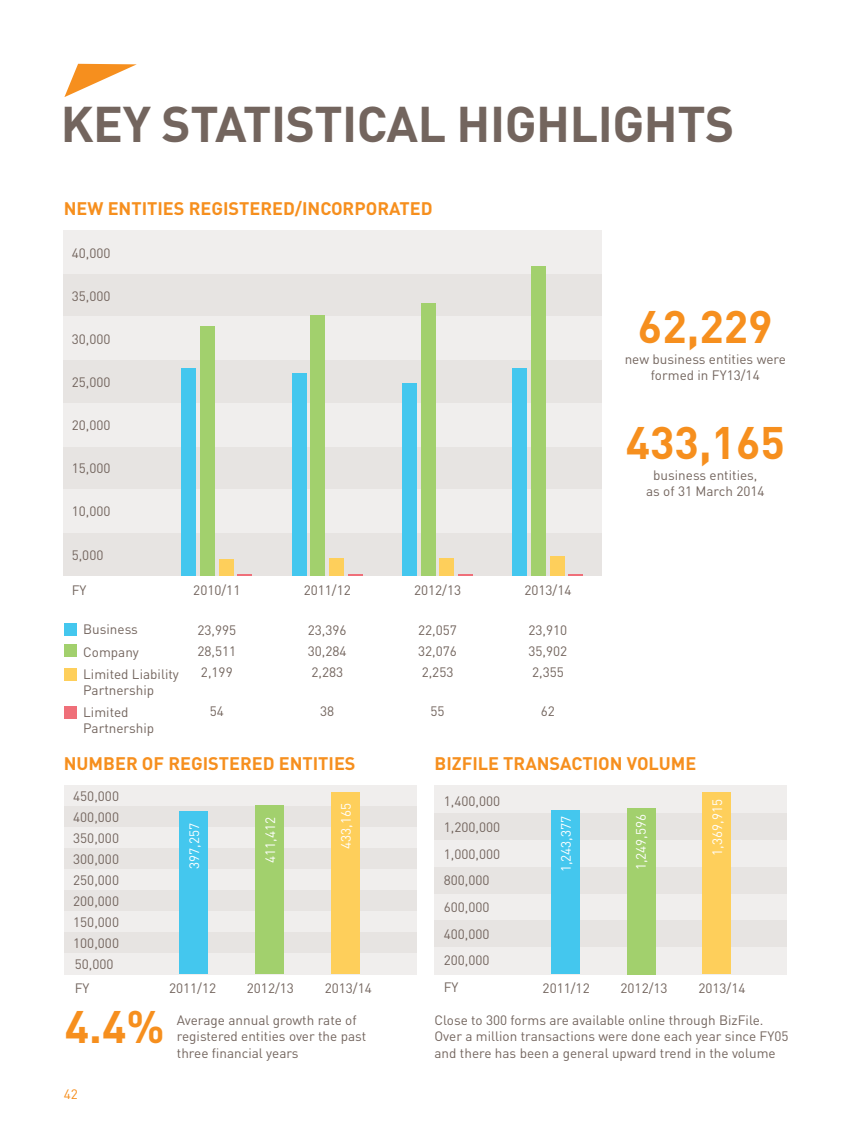
<style>
.page{position:relative;width:851px;height:1127px;background:#fff}
.page>*{position:absolute;margin:0;border:0;box-sizing:border-box;transform-origin:0 0}
.t1{font:700 49.5px "DIN";letter-spacing:-.01em;color:#73655e}
.t2{font:700 45px "DIN";color:#f68f1e}
.t3{font:700 18px "DIN";color:#f68f1e}
.t4{font:13.5px/21px "DIN";color:#73655e}
.t5{font:13.5px "DIN";color:#fff}
.t6{font:13.5px "DIN";color:#f68f1e}
</style>
<div class="page">
<svg style="left:64px;top:64px;width:73px;height:33px"></svg>
<div style="left:434px;top:785px;width:353px;height:189px;background:#f0eeed"></div>
<div style="left:434px;top:813px;width:353px;height:27px;background:#e7e4e2"></div>
<div style="left:434px;top:866px;width:353px;height:27px;background:#e7e4e2"></div>
<div style="left:434px;top:920px;width:353px;height:27px;background:#e7e4e2"></div>
<div style="left:64px;top:785px;width:352px;height:189px;background:#f0eeed"></div>
<div style="left:64px;top:848px;width:352px;height:21px;background:#e7e4e2"></div>
<div style="left:64px;top:890px;width:352px;height:21px;background:#e7e4e2"></div>
<div style="left:64px;top:932px;width:352px;height:21px;background:#e7e4e2"></div>
<div style="left:64px;top:806px;width:352px;height:21px;background:#e7e4e2"></div>
<div style="left:179px;top:811px;width:29px;height:163px;background:#44c7ee"></div>
<div style="left:255px;top:805px;width:29px;height:169px;background:#a2d06d"></div>
<div style="left:331px;top:792px;width:29px;height:182px;background:#fecf5b"></div>
<div style="left:551px;top:810px;width:28px;height:163px;background:#44c7ee"></div>
<div style="left:626px;top:808px;width:29px;height:166px;background:#a2d06d"></div>
<div style="left:702px;top:792px;width:29px;height:181px;background:#fecf5b"></div>
<div style="left:64px;top:231px;width:537px;height:345px;background:#e7e4e2"></div>
<div style="left:64px;top:317px;width:537px;height:43px;background:#f0eeed"></div>
<div style="left:64px;top:403px;width:537px;height:43px;background:#f0eeed"></div>
<div style="left:64px;top:489px;width:537px;height:43px;background:#f0eeed"></div>
<div style="left:64px;top:231px;width:537px;height:43px;background:#f0eeed"></div>
<div style="left:219px;top:559px;width:14px;height:17px;background:#fecf5b"></div>
<div style="left:200px;top:326px;width:15px;height:250px;background:#a2d06d"></div>
<div style="left:181px;top:368px;width:15px;height:208px;background:#44c7ee"></div>
<div style="left:329px;top:558px;width:15px;height:18px;background:#fecf5b"></div>
<div style="left:310px;top:315px;width:15px;height:261px;background:#a2d06d"></div>
<div style="left:292px;top:373px;width:14px;height:203px;background:#44c7ee"></div>
<div style="left:439px;top:558px;width:15px;height:18px;background:#fecf5b"></div>
<div style="left:421px;top:304px;width:14px;height:272px;background:#a2d06d"></div>
<div style="left:402px;top:383px;width:15px;height:193px;background:#44c7ee"></div>
<div style="left:550px;top:556px;width:14px;height:20px;background:#fecf5b"></div>
<div style="left:531px;top:266px;width:15px;height:310px;background:#a2d06d"></div>
<div style="left:512px;top:368px;width:15px;height:208px;background:#44c7ee"></div>
<div style="left:64px;top:623px;width:13px;height:12px;background:#44c7ee"></div>
<div style="left:64px;top:706px;width:13px;height:13px;background:#ef6f79"></div>
<div style="left:64px;top:668px;width:13px;height:13px;background:#fecf5b"></div>
<div style="left:64px;top:644px;width:13px;height:13px;background:#a2d06d"></div>
<svg style="left:348px;top:574px;width:14px;height:2px"></svg>
<svg style="left:237px;top:574px;width:15px;height:2px"></svg>
<svg style="left:458px;top:574px;width:15px;height:2px"></svg>
<svg style="left:568px;top:574px;width:15px;height:2px"></svg>
<h1 class="t1" style="left:61px;top:91px;width:675px">KEY STATISTICAL HIGHLIGHTS</h1>
<h3 class="t3" style="left:64px;top:197px;width:370px">NEW ENTITIES REGISTERED/INCORPORATED</h3>
<p class="t4" style="left:72px;top:242px;width:40px">40,000</p>
<p class="t4" style="left:72px;top:285px;width:40px">35,000</p>
<p class="t4" style="left:72px;top:328px;width:40px">30,000</p>
<p class="t4" style="left:72px;top:371px;width:40px">25,000</p>
<p class="t4" style="left:72px;top:414px;width:40px">20,000</p>
<p class="t4" style="left:72px;top:458px;width:40px">15,000</p>
<p class="t4" style="left:72px;top:501px;width:40px">10,000</p>
<p class="t4" style="left:72px;top:544px;width:33px">5,000</p>
<p class="t4" style="left:72px;top:579px;width:16px">FY</p>
<p class="t4" style="left:83px;top:619px;width:56px">Business</p>
<p class="t4" style="left:83px;top:641px;width:57px">Company</p>
<p class="t4" style="left:83px;top:666px;width:97px;line-height:16.2px">Limited Liability<br>Partnership</p>
<p class="t4" style="left:83px;top:704px;width:72px;line-height:16.2px">Limited<br>Partnership</p>
<p class="t4" style="left:193px;top:579px;width:49px">2010/11</p>
<p class="t4" style="left:303px;top:579px;width:49px">2011/12</p>
<p class="t4" style="left:414px;top:579px;width:49px">2012/13</p>
<p class="t4" style="left:524px;top:579px;width:49px">2013/14</p>
<p class="t4" style="left:197px;top:619px;width:40px;text-align:justify">23,995<br>28,511<br>2,199</p>
<p class="t4" style="left:210px;top:700px;width:16px">54</p>
<p class="t4" style="left:308px;top:619px;width:40px;text-align:justify">23,396<br>30,284<br>2,283</p>
<p class="t4" style="left:320px;top:700px;width:16px">38</p>
<p class="t4" style="left:418px;top:619px;width:40px;text-align:justify">22,057<br>32,076<br>2,253</p>
<p class="t4" style="left:430px;top:700px;width:16px">55</p>
<p class="t4" style="left:528px;top:619px;width:40px;text-align:justify">23,910<br>35,902<br>2,355</p>
<p class="t4" style="left:541px;top:700px;width:16px">62</p>
<h2 class="t2" style="left:637px;top:298px;width:136px">62,229</h2>
<p class="t4" style="left:624px;top:350px;width:163px;line-height:16.5px;text-align:center">new business entities were formed in FY13/14</p>
<h2 class="t2" style="left:625px;top:413px;width:161px">433,165</h2>
<p class="t4" style="left:646px;top:466px;width:120px;line-height:16.5px;text-align:center">business entities, as of 31 March 2014</p>
<h3 class="t3" style="left:64px;top:752px;width:293px">NUMBER OF REGISTERED ENTITIES</h3>
<h3 class="t3" style="left:434px;top:752px;width:263px">BIZFILE TRANSACTION VOLUME</h3>
<p class="t4" style="left:73px;top:786px;width:47px;text-align:justify">450,000<br>400,000<br>350,000<br>300,000<br>250,000<br>200,000<br>150,000</p>
<p class="t4" style="left:73px;top:932px;width:47px">100,000</p>
<p class="t4" style="left:75px;top:953px;width:40px">50,000</p>
<p class="t5" style="left:186px;top:869px;width:47px;rotate:-90deg">397,257</p>
<p class="t5" style="left:262px;top:863px;width:47px;rotate:-90deg">411,412</p>
<p class="t5" style="left:337px;top:849px;width:47px;rotate:-90deg">433,165</p>
<p class="t4" style="left:443px;top:787px;width:58px;line-height:26.7px">1,400,000<br>1,200,000<br>1,000,000<br>800,000<br>600,000<br>400,000</p>
<p class="t4" style="left:443px;top:949px;width:47px">200,000</p>
<p class="t5" style="left:557px;top:872px;width:58px;rotate:-90deg">1,243,377</p>
<p class="t5" style="left:632px;top:870px;width:58px;rotate:-90deg">1,249,596</p>
<p class="t5" style="left:708px;top:855px;width:58px;rotate:-90deg">1,369,915</p>
<p class="t4" style="left:75px;top:977px;width:16px">FY</p>
<p class="t4" style="left:169px;top:977px;width:49px">2011/12</p>
<p class="t4" style="left:247px;top:977px;width:49px">2012/13</p>
<p class="t4" style="left:325px;top:977px;width:49px">2013/14</p>
<p class="t4" style="left:443px;top:976px;width:16px">FY</p>
<p class="t4" style="left:542px;top:977px;width:49px">2011/12</p>
<p class="t4" style="left:620px;top:977px;width:49px">2012/13</p>
<p class="t4" style="left:698px;top:977px;width:49px">2013/14</p>
<h2 class="t2" style="left:65px;top:997px;width:101px">4.4%</h2>
<p class="t4" style="left:434px;top:1011px;width:355px;line-height:16.5px">Close to 300 forms are available online through BizFile.<br>Over a million transactions were done each year since FY05 and there has been a general upward trend in the volume</p>
<p class="t4" style="left:177px;top:1011px;width:191px;line-height:16.5px">Average annual growth rate of registered entities over the past three financial years</p>
<p class="t6" style="left:64px;top:1085px;width:15px">42</p>
</div>
